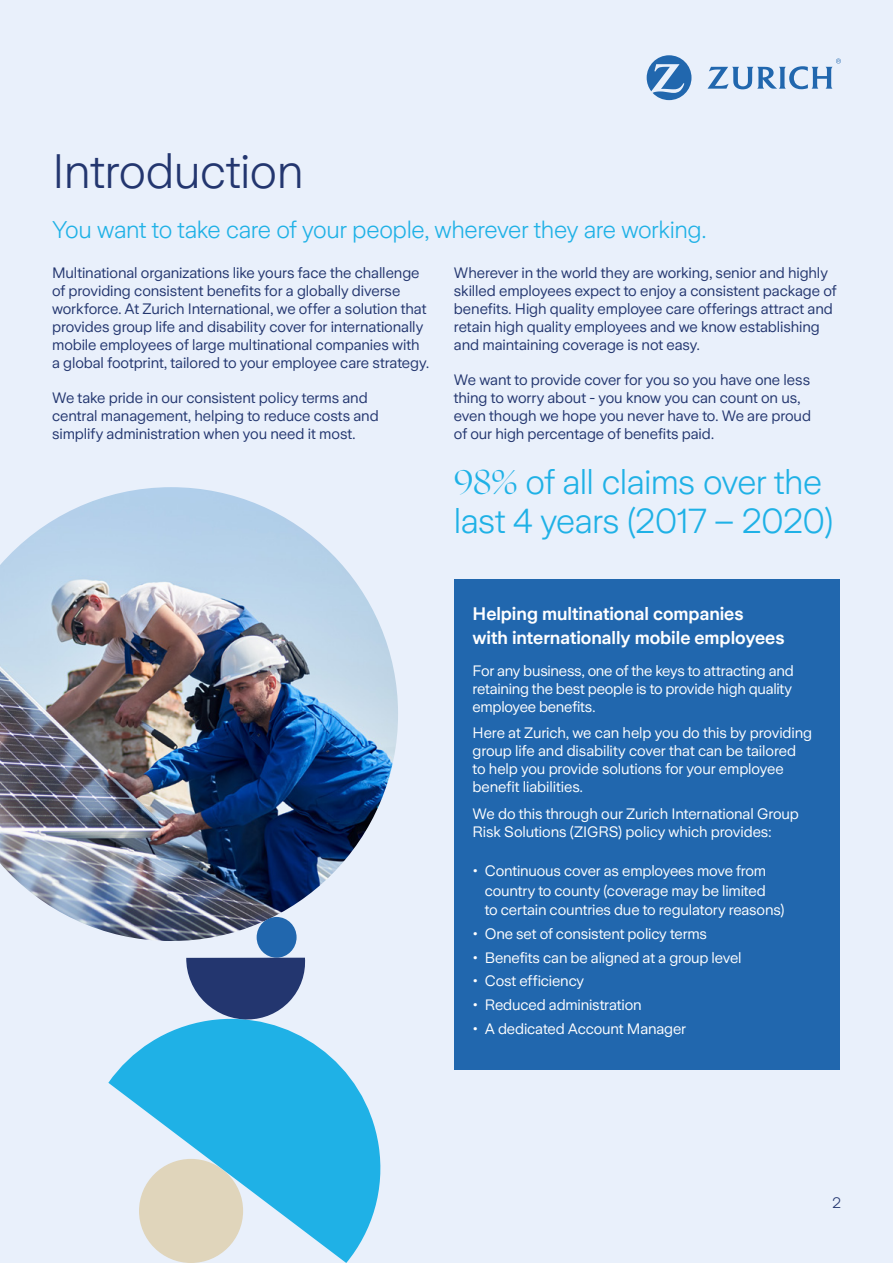
<style>
.page{position:relative;width:893px;height:1263px;background:#e9f0fb}
.page>*{position:absolute;margin:0;border:0;box-sizing:border-box;transform-origin:0 0}
.t1{font:300 48px "Zurich Sans";letter-spacing:-.01em;color:#23366f}
.t2{font:300 34.5px/39px "Zurich Sans";letter-spacing:-.02em;color:#1fb1e6}
.t3{font:300 24px "Zurich Sans";letter-spacing:-.015em;color:#1fb1e6}
.t4{font:600 18px/24px "Zurich Sans";letter-spacing:-.005em;color:#fff}
.t5{font:15px/18px "Zurich Sans";letter-spacing:-.005em;color:#23366f}
.t6{font:15px/18px "Zurich Sans";letter-spacing:-.01em;color:#fff}
.t7{font:300 15px "Zurich Sans";color:#23366f}
.s1{font-family:"Ogg";font-weight:400}
</style>
<div class="page">
<div style="left:454px;top:578px;width:385px;height:491px;background:#2167ae"></div>
<svg style="left:647px;top:55px;width:44px;height:45px"></svg>
<svg style="left:707px;top:59px;width:134px;height:30px"></svg>
<img style="left:0;top:487px;width:398px;height:454px">
<div style="left:257px;top:917px;width:40px;height:41px;background:#2167ae;border-radius:50%"></div>
<svg style="left:108px;top:1025px;width:273px;height:238px;fill:#1fb1e6"></svg>
<svg style="left:186px;top:958px;width:120px;height:67px"></svg>
<h1 class="t1" style="left:52px;top:146px;width:253px">Introduction</h1>
<h3 class="t3" style="left:52px;top:217px;width:656px">You want to take care of your people, wherever they are working.</h3>
<p class="t5" style="left:52px;top:264px;width:378px">Multinational organizations like yours face the challenge of providing consistent benefits for a globally diverse workforce. At Zurich International, we offer a solution that provides group life and disability cover for internationally mobile employees of large multinational companies with a global footprint, tailored to your employee care strategy.</p>
<p class="t5" style="left:52px;top:389px;width:328px">We take pride in our consistent policy terms and central management, helping to reduce costs and simplify administration when you need it most.</p>
<p class="t5" style="left:454px;top:264px;width:384px">Wherever in the world they are working, senior and highly skilled employees expect to enjoy a consistent package of benefits. High quality employee care offerings attract and retain high quality employees and we know establishing and maintaining coverage is not easy.</p>
<p class="t5" style="left:454px;top:371px;width:359px">We want to provide cover for you so you have one less thing to worry about - you know you can count on us, even though we hope you never have to. We are proud of our high percentage of benefits paid.</p>
<h2 class="t2" style="left:454px;top:463px;width:381px"><span class="s1">98%</span> of all claims over the last 4 years (2017 – 2020)</h2>
<p class="t4" style="left:472px;top:602px;width:314px">Helping multinational companies<br>with internationally mobile employees</p>
<p class="t6" style="left:472px;top:662px;width:323px;text-align:justify">For any business, one of the keys to attracting and retaining the best people is to provide high quality employee benefits.</p>
<p class="t6" style="left:472px;top:724px;width:341px">Here at Zurich, we can help you do this by providing group life and disability cover that can be tailored to help you provide solutions for your employee benefit liabilities.</p>
<p class="t6" style="left:472px;top:805px;width:328px">We do this through our Zurich International Group<br>Risk Solutions (ZIGRS) policy which provides:</p>
<p class="t6" style="left:485px;top:861px;width:301px;line-height:19.5px;text-indent:-12px">• Continuous cover as employees move from country to county (coverage may be limited<br>to certain countries due to regulatory reasons)</p>
<p class="t6" style="left:472px;top:925px;width:236px">• One set of consistent policy terms</p>
<p class="t6" style="left:472px;top:949px;width:271px">• Benefits can be aligned at a group level</p>
<p class="t6" style="left:472px;top:972px;width:113px">• Cost efficiency</p>
<p class="t6" style="left:472px;top:996px;width:171px">• Reduced administration</p>
<p class="t6" style="left:472px;top:1020px;width:215px">• A dedicated Account Manager</p>
<p class="t7" style="left:832px;top:1194px;width:10px">2</p>
</div>
